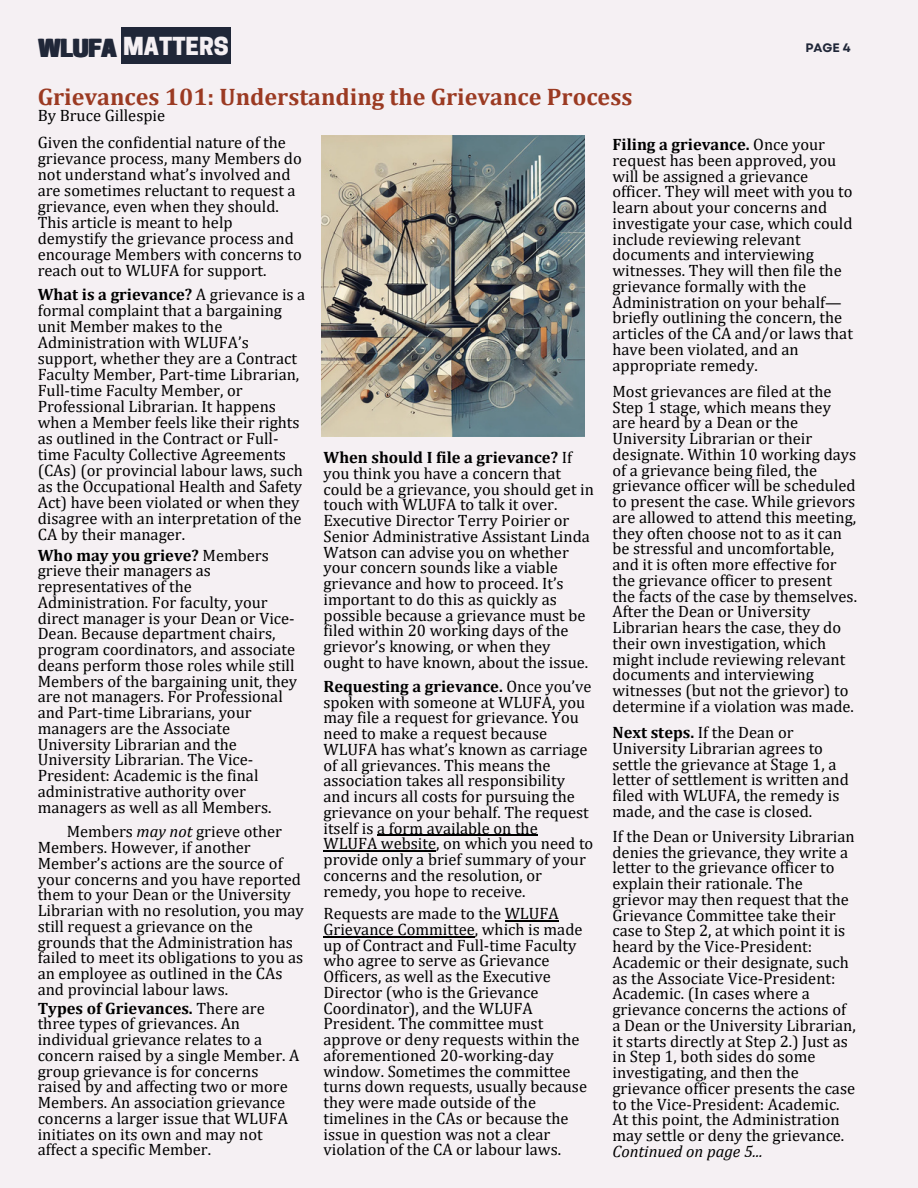
<style>
.page{position:relative;width:918px;height:1188px;background:#f5f0f3}
.page>*{position:absolute;margin:0;border:0;box-sizing:border-box;transform-origin:0 0}
.t1{font:700 24px "Cambria";color:#9b3a22}
.t2{font:800 23.25px "Cooper Hewitt";color:#202738}
.t3{font:800 23.25px "Cooper Hewitt";color:#f5f0f3}
.t4{font:16.5px/15.8px "Cambria";color:#000}
.t5{font:700 12.3px "Garet";color:#202738}
.s1{font-weight:700}
.s2{font-style:italic}
.s3{color:#f5f0f3}
</style>
<div class="page">
<div style="left:121px;top:28px;width:110px;height:36px;background:#202738"></div>
<hr style="left:377px;top:835px;width:161px;height:1px;background:#000">
<hr style="left:324px;top:851px;width:112px;height:1px;background:#000">
<hr style="left:505px;top:920px;width:54px;height:1px;background:#000">
<hr style="left:324px;top:936px;width:151px;height:1px;background:#000">
<img style="left:321px;top:135px;width:263px;height:302px">
<h1 class="t3" style="left:155px;top:37px;width:75px">? TERS</h1>
<p class="t3" style="left:159px;top:37px;width:15px">T</p>
<h1 class="t5" style="left:805px;top:39px;width:47px">PAGE 4</h1>
<h2 class="t1" style="left:38px;top:83px;width:596px">Grievances 101: Understanding the Grievance Process</h2>
<h2 class="t4" style="left:38px;top:107px;width:129px">By Bruce Gillespie</h2>
<h3 class="t4" style="left:38px;top:134px;width:266px">Given the confidential nature of the grievance process, many Members do not understand what’s involved and are sometimes reluctant to request a grievance, even when they should.<br>This article is meant to help demystify the grievance process and encourage Members with concerns to reach out to WLUFA for support.</h3>
<h3 class="t4" style="left:38px;top:286px;width:269px"><span class="s1">What is a grievance?</span> A grievance is a formal complaint that a bargaining unit Member makes to the Administration with WLUFA’s support, whether they are a Contract Faculty Member, Part-time Librarian, Full-time Faculty Member, or Professional Librarian. It happens when a Member feels like their rights as outlined in the Contract or Full&shy;time Faculty Collective Agreements (CAs) (or provincial labour laws, such as the Occupational Health and Safety Act) have been violated or when they disagree with an interpretation of the CA by their manager.</h3>
<p class="t4" style="left:38px;top:547px;width:261px"><span class="s1">Who may you grieve?</span> Members grieve their managers as representatives of the<br>Administration. For faculty, your direct manager is your Dean or Vice-<br>Dean. Because department chairs, program coordinators, and associate deans perform those roles while still<br>Members of the bargaining unit, they are not managers. For Professional and Part-time Librarians, your managers are the Associate<br>University Librarian and the<br>University Librarian. The Vice-<br>President: Academic is the final administrative authority over managers as well as all Members.</p>
<h3 class="t4" style="left:38px;top:823px;width:268px;text-indent:29px">Members <span class="s2">may not</span> grieve other Members. However, if another Member’s actions are the source of your concerns and you have reported them to your Dean or the University Librarian with no resolution, you may still request a grievance on the grounds that the Administration has failed to meet its obligations to you as an employee as outlined in the CAs and provincial labour laws.</h3>
<h3 class="t4" style="left:38px;top:1000px;width:263px"><span class="s1">Types of Grievances.</span> There are three types of grievances. An individual grievance relates to a concern raised by a single Member. A group grievance is for concerns raised by and affecting two or more<br>Members. An association grievance concerns a larger issue that WLUFA initiates on its own and may not affect a specific Member.</h3>
<p class="t2" style="left:38px;top:39px;width:155px">WLUFA <span class="s3">MA ??</span></p>
<h3 class="t4" style="left:612px;top:136px;width:242px"><span class="s1">Filing a grievance.</span> Once your request has been approved, you will be assigned a grievance officer. They will meet with you to learn about your concerns and investigate your case, which could include reviewing relevant documents and interviewing witnesses. They will then file the grievance formally with the<br>Administration on your behalf— briefly outlining the concern, the articles of the CA and/or laws that have been violated, and an appropriate remedy.</h3>
<h3 class="t4" style="left:612px;top:383px;width:246px">Most grievances are filed at the<br>Step 1 stage, which means they are heard by a Dean or the<br>University Librarian or their designate. Within 10 working days of a grievance being filed, the grievance officer will be scheduled to present the case. While grievors are allowed to attend this meeting, they often choose not to as it can be stressful and uncomfortable, and it is often more effective for the grievance officer to present the facts of the case by themselves.<br>After the Dean or University<br>Librarian hears the case, they do their own investigation, which might include reviewing relevant documents and interviewing witnesses (but not the grievor) to determine if a violation was made.</h3>
<h3 class="t4" style="left:612px;top:724px;width:238px"><span class="s1">Next steps.</span> If the Dean or<br>University Librarian agrees to settle the grievance at Stage 1, a letter of settlement is written and filed with WLUFA, the remedy is made, and the case is closed.</h3>
<h3 class="t4" style="left:612px;top:828px;width:245px">If the Dean or University Librarian denies the grievance, they write a letter to the grievance officer to explain their rationale. The grievor may then request that the<br>Grievance Committee take their case to Step 2, at which point it is heard by the Vice-President:<br>Academic or their designate, such as the Associate Vice-President:<br>Academic. (In cases where a grievance concerns the actions of a Dean or the University Librarian, it starts directly at Step 2.) Just as in Step 1, both sides do some investigating, and then the grievance officer presents the case to the Vice-President: Academic.<br>At this point, the Administration may settle or deny the grievance.<br><span class="s2">Continued on page 5...</span></h3>
<h3 class="t4" style="left:324px;top:449px;width:272px"><span class="s1">When should I file a grievance?</span> If you think you have a concern that could be a grievance, you should get in touch with WLUFA to talk it over.<br>Executive Director Terry Poirier or Senior Administrative Assistant Linda Watson can advise you on whether your concern sounds like a viable grievance and how to proceed. It’s important to do this as quickly as possible because a grievance must be filed within 20 working days of the grievor’s knowing, or when they ought to have known, about the issue.</h3>
<h3 class="t4" style="left:324px;top:678px;width:271px"><span class="s1">Requesting a grievance.</span> Once you’ve spoken with someone at WLUFA, you may file a request for grievance. You need to make a request because WLUFA has what’s known as carriage of all grievances. This means the association takes all responsibility and incurs all costs for pursuing the grievance on your behalf. The request itself is a form available on the WLUFA website, on which you need to provide only a brief summary of your concerns and the resolution, or remedy, you hope to receive.</h3>
<h3 class="t4" style="left:324px;top:905px;width:265px">Requests are made to the WLUFA<br>Grievance Committee, which is made up of Contract and Full-time Faculty who agree to serve as Grievance<br>Officers, as well as the Executive<br>Director (who is the Grievance<br>Coordinator), and the WLUFA<br>President. The committee must approve or deny requests within the aforementioned 20-working-day window. Sometimes the committee turns down requests, usually because they were made outside of the timelines in the CAs or because the issue in question was not a clear violation of the CA or labour laws.</h3>
</div>
